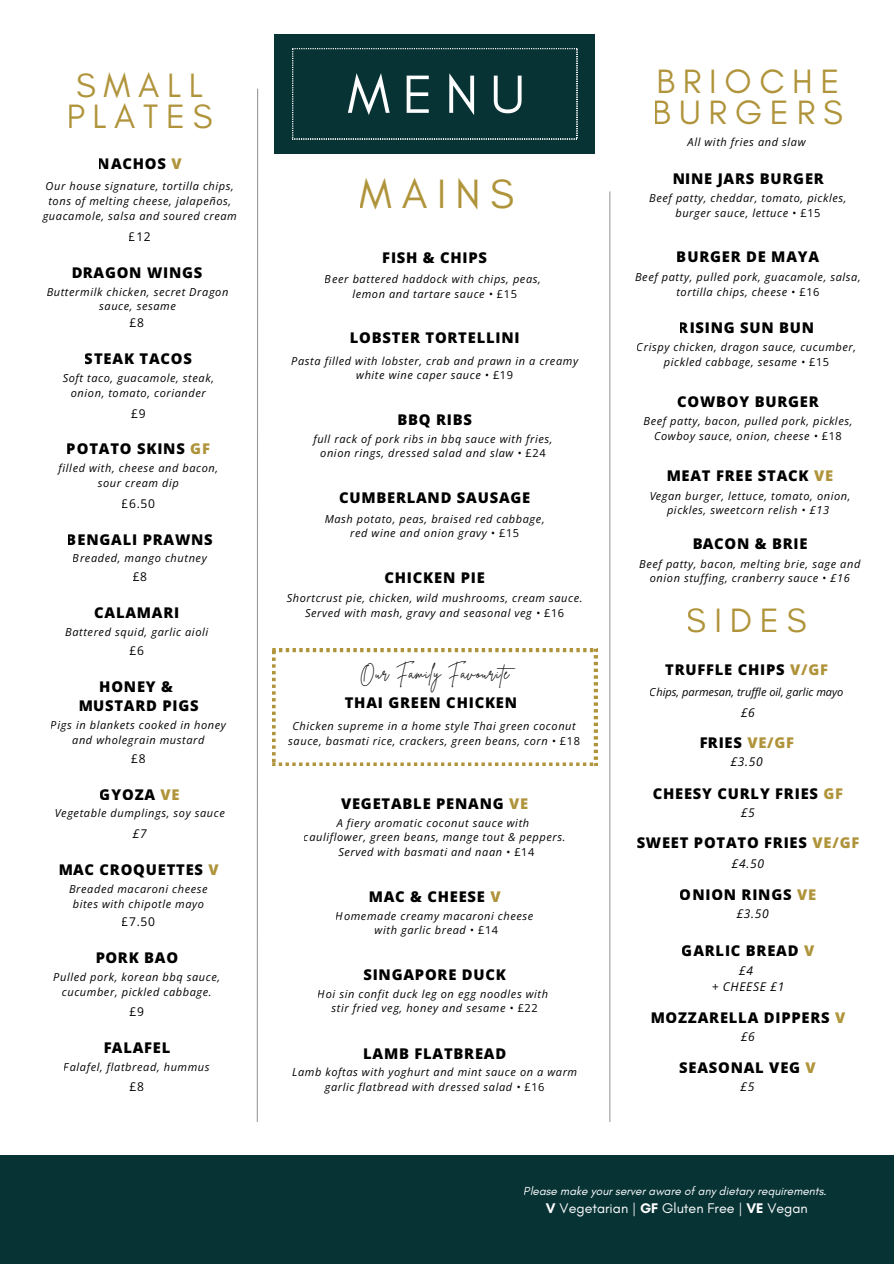
<style>
.page{position:relative;width:894px;height:1264px;background:#fff}
.page>*{position:absolute;margin:0;border:0;box-sizing:border-box;transform-origin:0 0}
.t1{font:54.75px "Glacial Indifference";color:#fefefe}
.t2{font:41.7px "Glacial Indifference";letter-spacing:.225em;color:#b0943b}
.t3{font:34.5px "Glacial Indifference";letter-spacing:.225em;color:#b0943b}
.t4{font:34.35px/30.6px "Glacial Indifference";letter-spacing:.225em;color:#b0943b}
.t5{font:16.2px "Brittany Signature";letter-spacing:.055em;color:#000}
.t6{font:800 14.7px/19.6px "Open Sans";letter-spacing:.055em;color:#000;text-align:center}
.t7{font:14.25px "Glacial Indifference";color:#fff}
.t8{font:italic 12px/16px "Open Sans";letter-spacing:.055em;color:#000;text-align:center}
.t9{font:12px "Open Sans";color:#000}
.t10{font:italic 11.85px "Glacial Indifference";color:#fff}
.t11{font:italic 10.95px/14.7px "Open Sans";letter-spacing:.055em;color:#000;text-align:center}
.t12{font:italic 10.95px "Open Sans";color:#000}
.s1{color:#b0943b}
.s2{font-style:normal}
.s3{font-weight:700}
</style>
<div class="page">
<div style="left:0;top:1154px;width:893px;height:109px;background:#083335"></div>
<div style="left:274px;top:35px;width:320px;height:119px;background:#083335"></div>
<svg style="left:292px;top:48px;width:285px;height:91px"></svg>
<hr style="left:609px;top:191px;width:1px;height:930px;background:#000">
<hr style="left:257px;top:89px;width:1px;height:1032px;background:#000">
<svg style="left:272px;top:649px;width:325px;height:117px"></svg>
<h3 class="t4" style="left:66px;top:70px;width:148px">SMALL<br>PLATES</h3>
<h3 class="t6" style="left:98px;top:154px;width:85px">NACHOS <span class="s1">V</span></h3>
<p class="t11" style="left:43px;top:179px;width:196px">Our house signature, tortilla chips, tons of melting cheese, jalapeños, guacamole, salsa and soured cream</p>
<p class="t9" style="left:129px;top:228px;width:23px">£12</p>
<h3 class="t6" style="left:71px;top:262px;width:133px">DRAGON WINGS</h3>
<p class="t9" style="left:129px;top:314px;width:16px">£8</p>
<p class="t11" style="left:47px;top:284px;width:183px">Buttermilk chicken, secret Dragon sauce, sesame</p>
<h3 class="t6" style="left:85px;top:349px;width:109px">STEAK TACOS</h3>
<p class="t11" style="left:63px;top:370px;width:153px">Soft taco, guacamole, steak, onion, tomato, coriander</p>
<p class="t9" style="left:131px;top:405px;width:16px">£9</p>
<h3 class="t6" style="left:67px;top:439px;width:144px">POTATO SKINS <span class="s1">GF</span></h3>
<p class="t11" style="left:59px;top:460px;width:161px">filled with, cheese and bacon, sour cream dip</p>
<p class="t9" style="left:122px;top:495px;width:35px">£6.50</p>
<h3 class="t6" style="left:67px;top:529px;width:147px">BENGALI PRAWNS</h3>
<p class="t9" style="left:133px;top:568px;width:16px">£8</p>
<p class="t11" style="left:73px;top:550px;width:135px">Breaded, mango chutney</p>
<h3 class="t6" style="left:94px;top:602px;width:87px">CALAMARI</h3>
<p class="t9" style="left:129px;top:642px;width:16px">£6</p>
<p class="t11" style="left:65px;top:624px;width:144px">Battered squid, garlic aioli</p>
<h3 class="t6" style="left:78px;top:676px;width:122px">HONEY &amp;<br>MUSTARD PIGS</h3>
<p class="t11" style="left:51px;top:717px;width:176px">Pigs in blankets cooked in honey and wholegrain mustard</p>
<p class="t9" style="left:131px;top:749px;width:16px">£8</p>
<h3 class="t6" style="left:100px;top:784px;width:81px">GYOZA <span class="s1">VE</span></h3>
<p class="t8" style="left:133px;top:825px;width:15px">£7</p>
<p class="t11" style="left:55px;top:805px;width:172px">Vegetable dumplings, soy sauce</p>
<h3 class="t6" style="left:58px;top:859px;width:162px">MAC CROQUETTES <span class="s1">V</span></h3>
<p class="t9" style="left:122px;top:913px;width:35px">£7.50</p>
<p class="t11" style="left:69px;top:881px;width:140px">Breaded macaroni cheese bites with chipotle mayo</p>
<h3 class="t6" style="left:95px;top:947px;width:84px">PORK BAO</h3>
<p class="t11" style="left:53px;top:969px;width:168px">Pulled pork, korean bbq sauce, cucumber, pickled cabbage.</p>
<p class="t9" style="left:129px;top:1002px;width:16px">£9</p>
<h3 class="t6" style="left:103px;top:1037px;width:69px">FALAFEL</h3>
<p class="t9" style="left:129px;top:1077px;width:16px">£8</p>
<p class="t11" style="left:64px;top:1058px;width:147px">Falafel, flatbread, hummus</p>
<h1 class="t1" style="left:347px;top:61px;width:179px">MENU</h1>
<h3 class="t4" style="left:652px;top:66px;width:191px">BRIOCHE<br>BURGERS</h3>
<p class="t11" style="left:687px;top:135px;width:119px">All with fries and slaw</p>
<h2 class="t2" style="left:360px;top:169px;width:156px">MAINS</h2>
<h3 class="t6" style="left:672px;top:168px;width:153px">NINE JARS BURGER</h3>
<p class="t11" style="left:649px;top:191px;width:199px">Beef patty, cheddar, tomato, pickles, burger sauce, lettuce • <span class="s2">£15</span></p>
<h3 class="t6" style="left:382px;top:248px;width:106px">FISH &amp; CHIPS</h3>
<p class="t11" style="left:325px;top:271px;width:217px">Beer battered haddock with chips, peas, lemon and tartare sauce • <span class="s2">£15</span></p>
<h3 class="t6" style="left:350px;top:328px;width:171px">LOBSTER TORTELLINI</h3>
<p class="t11" style="left:291px;top:353px;width:288px">Pasta filled with lobster, crab and prawn in a creamy white wine caper sauce • <span class="s2">£19</span></p>
<h3 class="t6" style="left:397px;top:409px;width:76px">BBQ RIBS</h3>
<p class="t11" style="left:313px;top:431px;width:241px">full rack of pork ribs in bbq sauce with fries, onion rings, dressed salad and slaw • <span class="s2">£24</span></p>
<h3 class="t6" style="left:339px;top:487px;width:193px">CUMBERLAND SAUSAGE</h3>
<p class="t11" style="left:324px;top:511px;width:221px">Mash potato, peas, braised red cabbage, red wine and onion gravy • <span class="s2">£15</span></p>
<h3 class="t6" style="left:384px;top:567px;width:102px">CHICKEN PIE</h3>
<p class="t11" style="left:286px;top:590px;width:297px">Shortcrust pie, chicken, wild mushrooms, cream sauce.<br>Served with mash, gravy and seasonal veg • <span class="s2">£16</span></p>
<h3 class="t5" style="left:360px;top:662px;width:161px">Our Family Favourite</h3>
<h3 class="t6" style="left:344px;top:693px;width:174px">THAI GREEN CHICKEN</h3>
<p class="t11" style="left:288px;top:718px;width:293px">Chicken supreme in a home style Thai green coconut sauce, basmati rice, crackers, green beans, corn • <span class="s2">£18</span></p>
<h3 class="t6" style="left:341px;top:793px;width:189px">VEGETABLE PENANG <span class="s1">VE</span></h3>
<p class="t11" style="left:304px;top:815px;width:263px">A fiery aromatic coconut sauce with<br>cauliflower, green beans, mange tout &amp; peppers.<br>Served with basmati and naan • <span class="s2">£14</span></p>
<h3 class="t6" style="left:368px;top:886px;width:133px">MAC &amp; CHEESE <span class="s1">V</span></h3>
<p class="t11" style="left:336px;top:908px;width:199px">Homemade creamy macaroni cheese with garlic bread • <span class="s2">£14</span></p>
<h3 class="t6" style="left:363px;top:964px;width:144px">SINGAPORE DUCK</h3>
<p class="t11" style="left:318px;top:986px;width:232px">Hoi sin confit duck leg on egg noodles with stir fried veg, honey and sesame • <span class="s2">£22</span></p>
<h3 class="t6" style="left:363px;top:1043px;width:144px">LAMB FLATBREAD</h3>
<p class="t11" style="left:292px;top:1064px;width:286px">Lamb koftas with yoghurt and mint sauce on a warm garlic flatbread with dressed salad • <span class="s2">£16</span></p>
<h3 class="t6" style="left:676px;top:247px;width:144px">BURGER DE MAYA</h3>
<p class="t11" style="left:635px;top:269px;width:227px">Beef patty, pulled pork, guacamole, salsa, tortilla chips, cheese • <span class="s2">£16</span></p>
<h3 class="t6" style="left:678px;top:317px;width:137px">RISING SUN BUN</h3>
<p class="t11" style="left:636px;top:340px;width:221px">Crispy chicken, dragon sauce, cucumber, pickled cabbage, sesame • <span class="s2">£15</span></p>
<h3 class="t6" style="left:677px;top:391px;width:143px">COWBOY BURGER</h3>
<p class="t11" style="left:643px;top:414px;width:210px">Beef patty, bacon, pulled pork, pickles,<br>Cowboy sauce, onion, cheese • <span class="s2">£18</span></p>
<h3 class="t6" style="left:666px;top:466px;width:168px">MEAT FREE STACK <span class="s1">VE</span></h3>
<p class="t11" style="left:649px;top:488px;width:203px">Vegan burger, lettuce, tomato, onion, pickles, sweetcorn relish • £13</p>
<h3 class="t6" style="left:691px;top:533px;width:117px">BACON &amp; BRIE</h3>
<p class="t11" style="left:639px;top:556px;width:222px">Beef patty, bacon, melting brie, sage and onion stuffing, cranberry sauce • £16</p>
<h3 class="t3" style="left:686px;top:599px;width:121px">SIDES</h3>
<h3 class="t6" style="left:665px;top:659px;width:164px">TRUFFLE CHIPS <span class="s1">V/GF</span></h3>
<p class="t8" style="left:740px;top:704px;width:15px">£6</p>
<p class="t12" style="left:649px;top:684px;width:195px">Chips, parmesan, truffle oil, garlic mayo</p>
<h3 class="t6" style="left:699px;top:732px;width:97px">FRIES <span class="s1">VE/GF</span></h3>
<p class="t8" style="left:730px;top:753px;width:34px">£3.50</p>
<h3 class="t6" style="left:652px;top:783px;width:192px">CHEESY CURLY FRIES <span class="s1">GF</span></h3>
<p class="t8" style="left:740px;top:804px;width:15px">£5</p>
<h3 class="t6" style="left:636px;top:832px;width:224px">SWEET POTATO FRIES <span class="s1">VE/GF</span></h3>
<p class="t8" style="left:731px;top:855px;width:34px">£4.50</p>
<h3 class="t6" style="left:679px;top:884px;width:138px">ONION RINGS <span class="s1">VE</span></h3>
<p class="t8" style="left:736px;top:905px;width:34px">£3.50</p>
<h3 class="t6" style="left:681px;top:940px;width:134px">GARLIC BREAD <span class="s1">V</span></h3>
<p class="t8" style="left:711px;top:962px;width:74px">£4<br>+ CHEESE £1</p>
<h3 class="t6" style="left:650px;top:1006px;width:196px">MOZZARELLA DIPPERS <span class="s1">V</span></h3>
<p class="t8" style="left:740px;top:1027px;width:15px">£6</p>
<h3 class="t6" style="left:679px;top:1057px;width:138px">SEASONAL VEG <span class="s1">V</span></h3>
<p class="t8" style="left:740px;top:1078px;width:15px">£5</p>
<p class="t10" style="left:523px;top:1183px;width:304px">Please make your server aware of any dietary requirements<span class="s2">.</span></p>
<h3 class="t7" style="left:546px;top:1199px;width:263px"><span class="s3">V</span> Vegetarian | <span class="s3">GF</span> Gluten Free | <span class="s3">VE</span> Vegan</h3>
</div>
